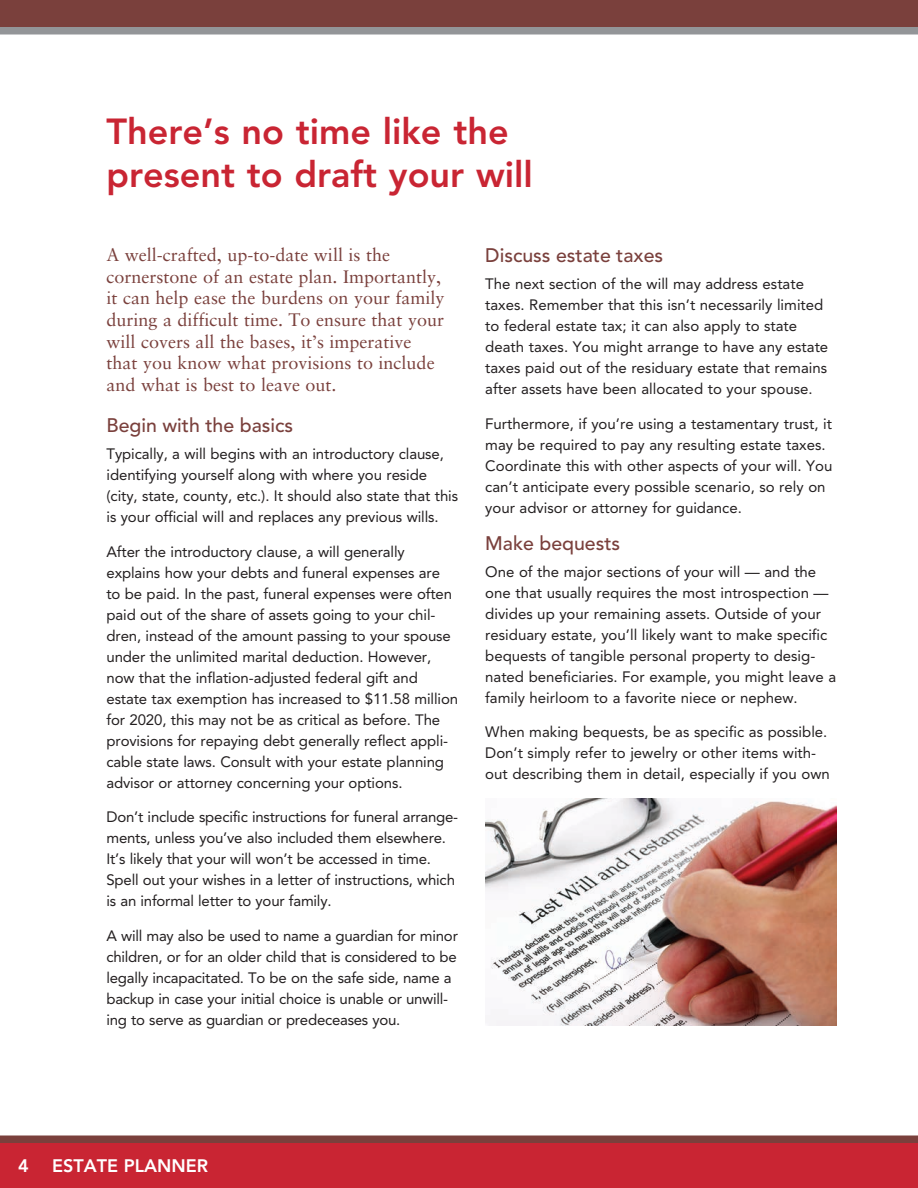
<style>
.page{position:relative;width:918px;height:1188px;background:#fff}
.page>*{position:absolute;margin:0;border:0;box-sizing:border-box;transform-origin:0 0}
.t1{font:800 36px/43.2px "Avenir LT Std";color:#c92533}
.t2{font:500 19.5px "Avenir LT Std";color:#7a403c}
.t3{font:18px/21.6px "Sabon LT Std";color:#7a403c}
.t4{font:800 18px "Avenir LT Std";color:#fff}
.t5{font:15px/21px "Avenir LT Std";letter-spacing:-.005em;color:#231f20}
</style>
<div class="page">
<div style="left:0;top:0;width:918px;height:27px;background:#7a403c"></div>
<div style="left:0;top:27px;width:918px;height:7px;background:#939598"></div>
<div style="left:0;top:1136px;width:918px;height:7px;background:#7a403c"></div>
<div style="left:0;top:1143px;width:918px;height:45px;background:#c92533"></div>
<img style="left:485px;top:798px;width:352px;height:228px">
<h1 class="t1" style="left:106px;top:110px;width:428px">There’s no time like the present to draft your will</h1>
<p class="t3" style="left:107px;top:244px;width:340px">A well-crafted, up-to-date will is the cornerstone of an estate plan. Importantly, it can help ease the burdens on your family during a difficult time. To ensure that your will covers all the bases, it’s imperative that you know what provisions to include and what is best to leave out.</p>
<h2 class="t2" style="left:106px;top:414px;width:188px">Begin with the basics</h2>
<p class="t5" style="left:106px;top:444px;width:353px">Typically, a will begins with an introductory clause, identifying yourself along with where you reside (city, state, county, etc.). It should also state that this is your official will and replaces any previous wills.</p>
<p class="t5" style="left:106px;top:541px;width:353px">After the introductory clause, a will generally explains how your debts and funeral expenses are<br>to be paid. In the past, funeral expenses were often paid out of the share of assets going to your chil&shy;dren, instead of the amount passing to your spouse under the unlimited marital deduction. However, now that the inflation-adjusted federal gift and estate tax exemption has increased to $11.58 million for 2020, this may not be as critical as before. The provisions for repaying debt generally reflect appli&shy;cable state laws. Consult with your estate planning advisor or attorney concerning your options.</p>
<p class="t5" style="left:106px;top:807px;width:353px">Don’t include specific instructions for funeral arrange&shy;ments, unless you’ve also included them elsewhere.<br>It’s likely that your will won’t be accessed in time.<br>Spell out your wishes in a letter of instructions, which is an informal letter to your family.</p>
<p class="t5" style="left:106px;top:925px;width:353px">A will may also be used to name a guardian for minor children, or for an older child that is considered to be legally incapacitated. To be on the safe side, name a backup in case your initial choice is unable or unwill&shy;ing to serve as guardian or predeceases you.</p>
<h2 class="t2" style="left:485px;top:244px;width:180px">Discuss estate taxes</h2>
<p class="t5" style="left:485px;top:274px;width:345px">The next section of the will may address estate taxes. Remember that this isn’t necessarily limited to federal estate tax; it can also apply to state death taxes. You might arrange to have any estate taxes paid out of the residuary estate that remains after assets have been allocated to your spouse.</p>
<p class="t5" style="left:485px;top:413px;width:349px">Furthermore, if you’re using a testamentary trust, it may be required to pay any resulting estate taxes.<br>Coordinate this with other aspects of your will. You can’t anticipate every possible scenario, so rely on your advisor or attorney for guidance.</p>
<h2 class="t2" style="left:485px;top:532px;width:137px">Make bequests</h2>
<p class="t5" style="left:485px;top:561px;width:352px">One of the major sections of your will — and the one that usually requires the most introspection — divides up your remaining assets. Outside of your residuary estate, you’ll likely want to make specific bequests of tangible personal property to desig&shy;nated beneficiaries. For example, you might leave a family heirloom to a favorite niece or nephew.</p>
<p class="t5" style="left:485px;top:722px;width:346px">When making bequests, be as specific as possible.<br>Don’t simply refer to jewelry or other items with&shy;out describing them in detail, especially if you own</p>
<p class="t4" style="left:18px;top:1155px;width:12px">4</p>
<p class="t4" style="left:52px;top:1155px;width:158px">ESTATE PLANNER</p>
</div>
